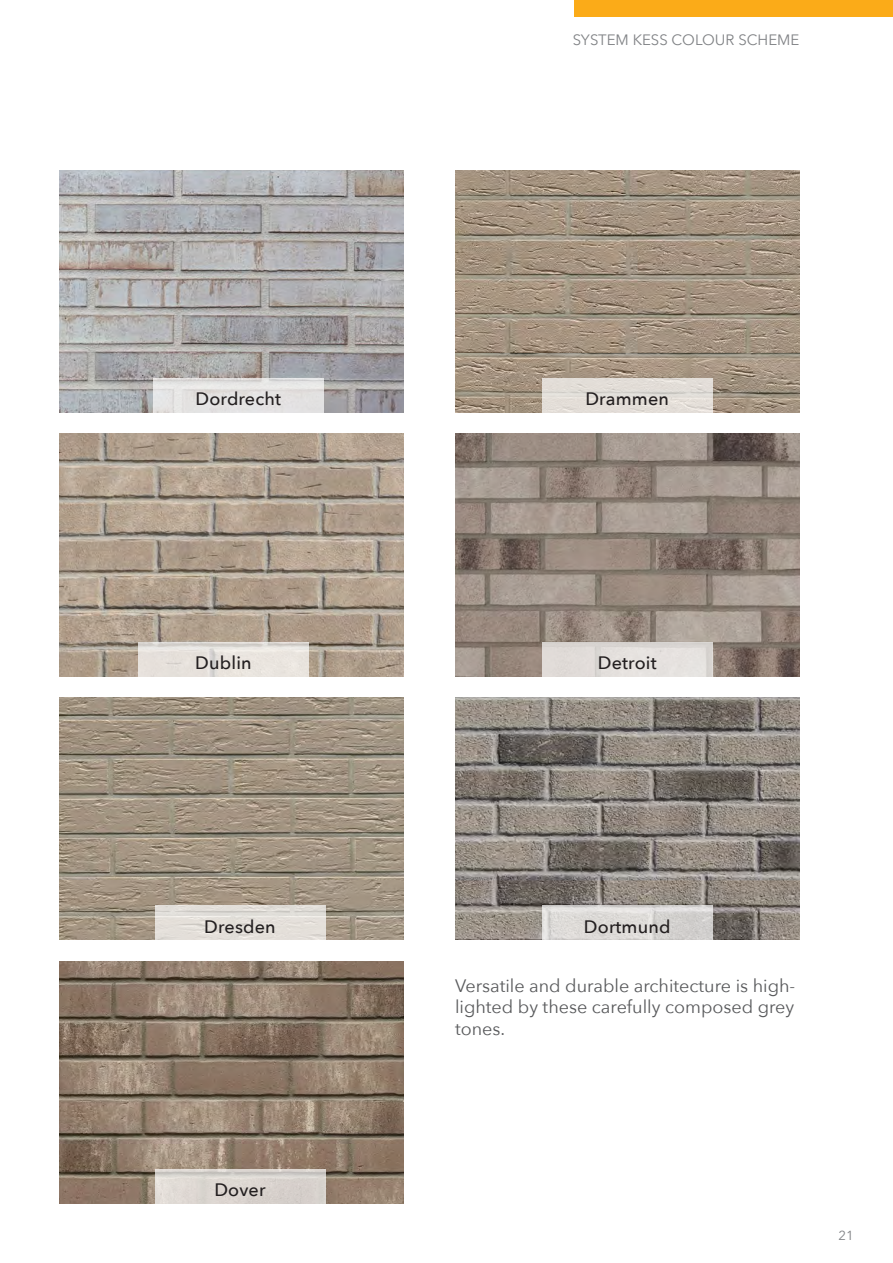
<style>
.page{position:relative;width:893px;height:1263px;background:#fff}
.page>*{position:absolute;margin:0;border:0;box-sizing:border-box;transform-origin:0 0}
.t1{font:18px/21.6px "Avenir Next";color:#58595b;text-align:justify}
.t2{font:500 18px "Avenir Next";letter-spacing:.01em;color:#231f20}
.t3{font:15px "Avenir Next";color:#808285}
.t4{font:13.2px "Avenir Next";color:#808285}
</style>
<div class="page">
<div style="left:574px;top:0;width:319px;height:17px;background:#fbab18"></div>
<img style="left:60px;top:961px;width:344px;height:242px">
<img style="left:60px;top:170px;width:344px;height:242px">
<img style="left:455px;top:170px;width:344px;height:242px">
<img style="left:455px;top:697px;width:344px;height:243px">
<img style="left:60px;top:697px;width:344px;height:243px">
<img style="left:60px;top:434px;width:344px;height:242px">
<svg style="left:542px;top:906px;width:170px;height:34px;background:#dad8d5"></svg>
<div style="left:153px;top:378px;width:170px;height:34px;background:#e4e2e2"></div>
<svg style="left:138px;top:642px;width:171px;height:34px;background:#e5e1db"></svg>
<svg style="left:155px;top:906px;width:170px;height:34px;background:#e2ded8"></svg>
<svg style="left:542px;top:378px;width:170px;height:34px;background:#e1ddd7"></svg>
<svg style="left:155px;top:1169px;width:170px;height:34px;background:#d9d4cf"></svg>
<img style="left:455px;top:434px;width:344px;height:242px">
<div style="left:542px;top:642px;width:170px;height:34px;background:linear-gradient(to right,#dfdad7,#e4e1de)"></div>
<p class="t3" style="left:573px;top:27px;width:228px">SYSTEM KESS COLOUR SCHEME</p>
<p class="t2" style="left:196px;top:384px;width:87px">Dordrecht</p>
<p class="t2" style="left:585px;top:384px;width:85px">Drammen</p>
<p class="t2" style="left:195px;top:647px;width:58px">Dublin</p>
<p class="t2" style="left:598px;top:647px;width:60px">Detroit</p>
<p class="t2" style="left:204px;top:911px;width:73px">Dresden</p>
<p class="t2" style="left:584px;top:911px;width:88px">Dortmund</p>
<p class="t1" style="left:455px;top:974px;width:342px">Versatile and durable architecture is high&shy;lighted by these carefully composed grey tones.</p>
<p class="t2" style="left:214px;top:1174px;width:53px">Dover</p>
<p class="t4" style="left:838px;top:1224px;width:17px">21</p>
</div>
